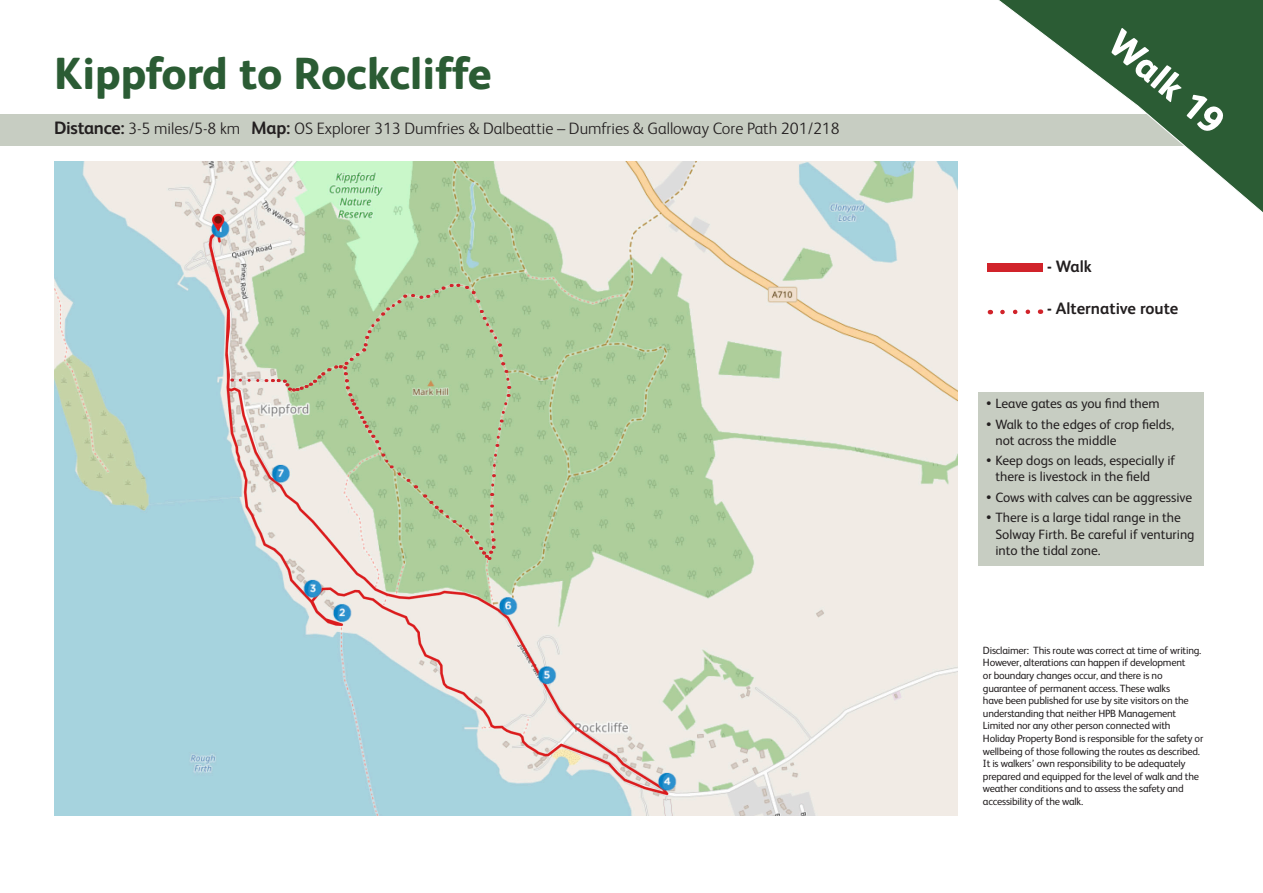
<style>
.page{position:relative;width:1263px;height:893px;background:#fff}
.page>*{position:absolute;margin:0;border:0;box-sizing:border-box;transform-origin:0 0}
.t1{font:800 45px "FS Albert";color:#2b5c34}
.t2{font:800 37.5px "FS Albert";color:#fff}
.t3{font:300 16.5px "FS Albert";color:#231f20}
.t4{font:700 16.5px "FS Albert";color:#231f20}
.t5{font:13.5px/16.2px "FS Albert";color:#231f20}
.t6{font:10.5px/12.6px "FS Albert";letter-spacing:-.02em;color:#231f20}
.s1{font-weight:700;font-size:18px}
</style>
<div class="page">
<div style="left:0;top:114px;width:1263px;height:32px;background:#c7cdc2"></div>
<svg style="left:999px;top:0;width:264px;height:212px"></svg>
<img style="left:54px;top:162px;width:904px;height:653px">
<div style="left:988px;top:263px;width:55px;height:9px;background:#d1232a"></div>
<div style="left:979px;top:392px;width:225px;height:174px;background:#c7cdc2"></div>
<svg style="left:232px;top:282px;width:280px;height:280px;background:#bcceaa"></svg>
<svg style="left:1002px;top:309px;width:29px;height:5px"></svg>
<h1 class="t1" style="left:54px;top:48px;width:439px">Kippford to Rockcliffe</h1>
<h3 class="t3" style="left:54px;top:119px;width:787px"><span class="s1">Distance:</span> 3-5 miles/5-8 km <span class="s1">Map:</span> OS Explorer 313 Dumfries &amp; Dalbeattie – Dumfries &amp; Galloway Core Path 201/218</h3>
<h2 class="t2" style="left:1127px;top:21px;width:140px;rotate:40deg">Walk 19</h2>
<h3 class="t4" style="left:1047px;top:257px;width:46px">- Walk</h3>
<h3 class="t4" style="left:1047px;top:299px;width:133px">- Alternative route</h3>
<p class="t5" style="left:987px;top:395px;width:174px">● Leave gates as you find them</p>
<p class="t5" style="left:995px;top:416px;width:180px;text-indent:-9px">● Walk to the edges of crop fields, not across the middle</p>
<p class="t5" style="left:995px;top:452px;width:181px;text-indent:-9px">● Keep dogs on leads, especially if there is livestock in the field</p>
<p class="t5" style="left:987px;top:489px;width:207px">● Cows with calves can be aggressive</p>
<p class="t5" style="left:995px;top:510px;width:201px;text-indent:-9px">● There is a large tidal range in the<br>Solway Firth. Be careful if venturing into the tidal zone.</p>
<p class="t6" style="left:983px;top:644px;width:222px">Disclaimer: This route was correct at time of writing.<br>However, alterations can happen if development<br>or boundary changes occur, and there is no guarantee of permanent access. These walks<br>have been published for use by site visitors on the understanding that neither HPB Management Limited nor any other person connected with Holiday Property Bond is responsible for the safety or wellbeing of those following the routes as described.<br>It is walkers’ own responsibility to be adequately prepared and equipped for the level of walk and the weather conditions and to assess the safety and accessibility of the walk.</p>
</div>
